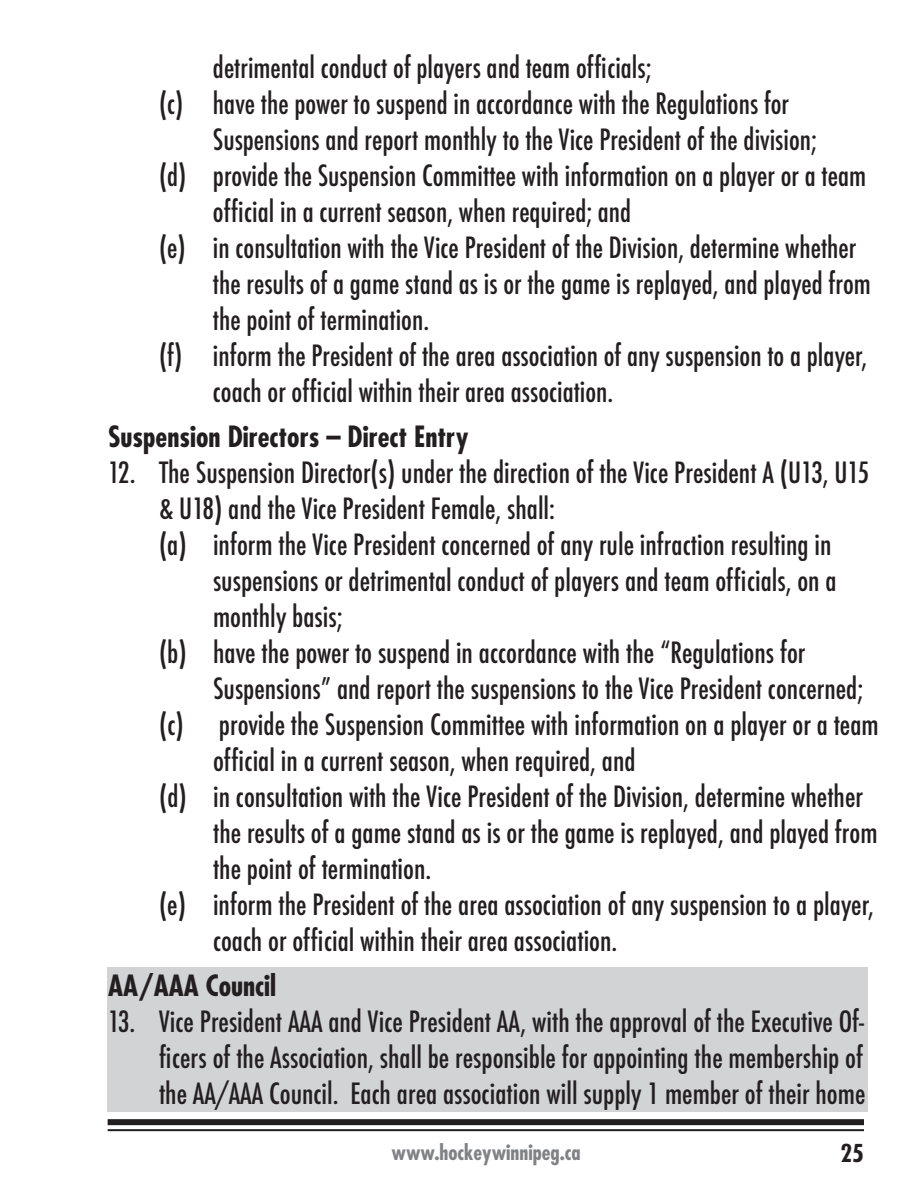
<style>
.page{position:relative;width:918px;height:1188px;background:#fff}
.page>*{position:absolute;margin:0;border:0;box-sizing:border-box;transform-origin:0 0}
.t1{font:500 condensed 28.5px/36px "Futura";color:#231f20}
.t2{font:700 condensed 28.5px "Futura";color:#231f20}
.t3{font:700 condensed 24px "Futura";color:#231f20}
.t4{font:700 condensed 21px "Futura";color:#808285}
</style>
<div class="page">
<div style="left:108px;top:968px;width:760px;height:144px;background:#d1d3d4"></div>
<div style="left:108px;top:1119px;width:756px;height:6px;background:#231f20"></div>
<hr style="left:108px;top:1129px;width:756px;height:2px;background:#231f20">
<p class="t1" style="left:213px;top:49px;width:440px">detrimental conduct of players and team officials;</p>
<p class="t1" style="left:159px;top:85px;width:632px">(c) have the power to suspend in accordance with the Regulations for</p>
<p class="t1" style="left:213px;top:121px;width:605px">Suspensions and report monthly to the Vice President of the division;</p>
<p class="t1" style="left:159px;top:157px;width:709px">(d) provide the Suspension Committee with information on a player or a team</p>
<p class="t1" style="left:213px;top:193px;width:420px">official in a current season, when required; and</p>
<p class="t1" style="left:159px;top:229px;width:699px">(e) in consultation with the Vice President of the Division, determine whether</p>
<p class="t1" style="left:213px;top:265px;width:659px">the results of a game stand as is or the game is replayed, and played from</p>
<p class="t1" style="left:213px;top:301px;width:218px">the point of termination.</p>
<p class="t1" style="left:159px;top:337px;width:710px">(f) inform the President of the area association of any suspension to a player,</p>
<p class="t1" style="left:213px;top:373px;width:402px">coach or official within their area association.</p>
<p class="t2" style="left:108px;top:418px;width:362px">Suspension Directors – Direct Entry</p>
<p class="t1" style="left:159px;top:454px;width:712px;text-indent:-51px">12. The Suspension Director(s) under the direction of the Vice President A (U13, U15 &amp; U18) and the Vice President Female, shall:<br>(a) inform the Vice President concerned of any rule infraction resulting in</p>
<p class="t1" style="left:213px;top:562px;width:625px">suspensions or detrimental conduct of players and team officials, on a</p>
<p class="t1" style="left:213px;top:598px;width:131px">monthly basis;</p>
<p class="t1" style="left:159px;top:634px;width:648px">(b) have the power to suspend in accordance with the “Regulations for</p>
<p class="t1" style="left:213px;top:670px;width:652px">Suspensions” and report the suspensions to the Vice President concerned;</p>
<p class="t1" style="left:159px;top:706px;width:721px">(c) provide the Suspension Committee with information on a player or a team</p>
<p class="t1" style="left:213px;top:742px;width:424px">official in a current season, when required, and</p>
<p class="t1" style="left:159px;top:778px;width:705px">(d) in consultation with the Vice President of the Division, determine whether</p>
<p class="t1" style="left:213px;top:814px;width:666px">the results of a game stand as is or the game is replayed, and played from</p>
<p class="t1" style="left:213px;top:850px;width:220px">the point of termination.</p>
<p class="t1" style="left:159px;top:886px;width:717px">(e) inform the President of the area association of any suspension to a player,</p>
<p class="t1" style="left:213px;top:922px;width:406px">coach or official within their area association.</p>
<p class="t2" style="left:108px;top:967px;width:170px">AA/AAA Council</p>
<p class="t1" style="left:159px;top:1003px;width:708px;text-align:justify;text-indent:-51px">13. Vice President AAA and Vice President AA, with the approval of the Executive Of&shy;ficers of the Association, shall be responsible for appointing the membership of the AA/AAA Council. Each area association will supply 1 member of their home</p>
<p class="t4" style="left:392px;top:1139px;width:191px">www.hockeywinnipeg.ca</p>
<p class="t3" style="left:840px;top:1138px;width:25px">25</p>
</div>
